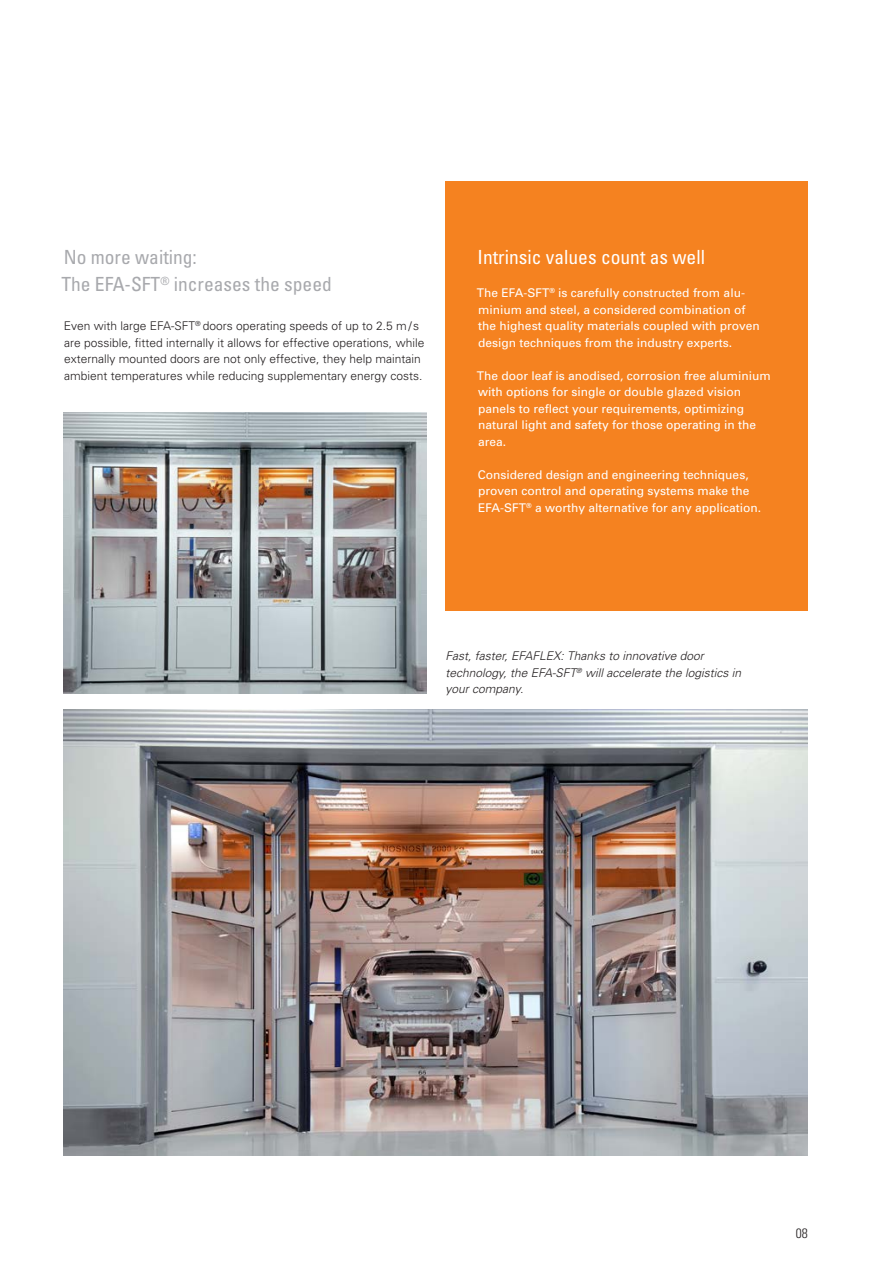
<style>
.page{position:relative;width:893px;height:1263px;background:#fff}
.page>*{position:absolute;margin:0;border:0;box-sizing:border-box;transform-origin:0 0}
.t1{font:condensed 19.5px/27.5px "Univers";color:#a8a9ad}
.t2{font:condensed 19.5px "Univers";color:#fff}
.t3{font:300 condensed 13.5px "Univers";color:#231f20}
.t4{font:12px/16.5px "Univers";color:#fff}
.t5{font:300 12px/16.5px "Univers";color:#231f20}
.t6{font:italic 300 12px/16.5px "Univers";color:#231f20}
</style>
<div class="page">
<div style="left:445px;top:182px;width:363px;height:428px;background:#f58220"></div>
<img style="left:64px;top:709px;width:744px;height:446px">
<img style="left:64px;top:412px;width:362px;height:281px">
<h1 class="t1" style="left:61px;top:243px;width:272px">No more waiting:<br>The EFA-SFT<sup>®</sup> increases the speed</h1>
<p class="t5" style="left:64px;top:317px;width:362px">Even with large EFA-SFT<sup>®</sup> doors operating speeds of up to 2.5 m/s are possible, fitted internally it allows for effective operations, while externally mounted doors are not only effective, they help maintain ambient temperatures while reducing supplementary energy costs.</p>
<h1 class="t2" style="left:478px;top:245px;width:229px">Intrinsic values count as well</h1>
<p class="t4" style="left:477px;top:284px;width:284px">The EFA-SFT<sup>®</sup> is carefully constructed from alu&shy;minium and steel, a considered combination of the highest quality materials coupled with proven design techniques from the industry experts.</p>
<p class="t4" style="left:477px;top:367px;width:296px">The door leaf is anodised, corrosion free aluminium with options for single or double glazed vision panels to reflect your requirements, optimizing natural light and safety for those operating in the area.</p>
<p class="t4" style="left:478px;top:466px;width:285px">Considered design and engineering techniques, proven control and operating systems make the<br>EFA-SFT<sup>®</sup> a worthy alternative for any application.</p>
<p class="t6" style="left:445px;top:647px;width:297px">Fast, faster, EFAFLEX: Thanks to innovative door technology, the EFA-SFT<sup>®</sup> will accelerate the logistics in your company.</p>
<p class="t3" style="left:796px;top:1225px;width:14px">08</p>
</div>
